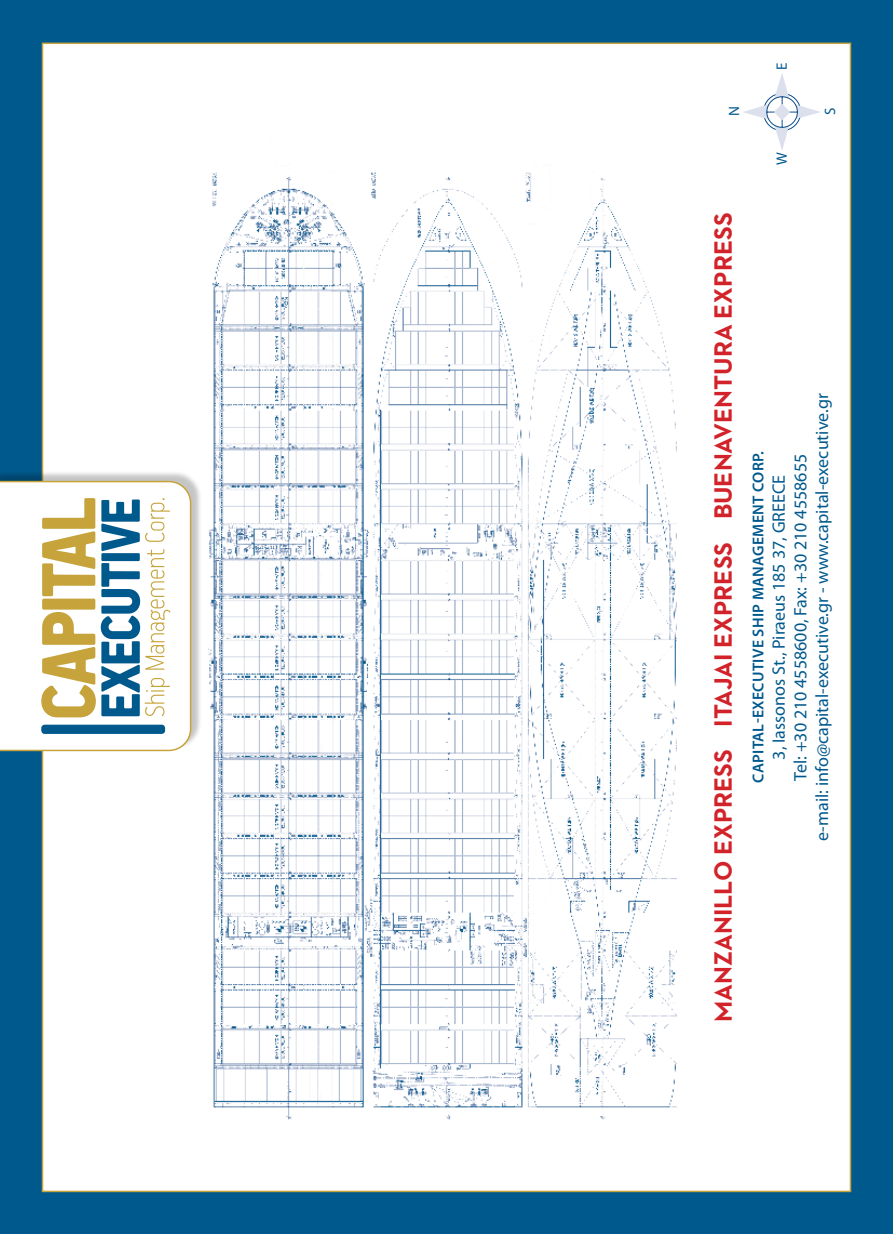
<style>
.page{position:relative;width:893px;height:1234px;background:#fff}
.page>*{position:absolute;margin:0;border:0;box-sizing:border-box;transform-origin:0 0}
.t1{font:700 25.5px "Neutraface Two Text Greek";color:#d2232a}
.t2{font:18px/21.6px "Myriad Pro";color:#00598d;text-align:center}
.t3{font:600 15.75px "Myriad Pro";letter-spacing:.02em;color:#00598d}
.t4{font:15px "Myriad Pro";color:#00598d}
</style>
<div class="page">
<div style="left:0;top:0;width:893px;height:1233px;background:#00598d"></div>
<div style="left:42px;top:43px;width:809px;height:1148px;background:#fff;border:2px solid #c6a43b"></div>
<svg style="left:743px;top:73px;width:77px;height:77px"></svg>
<img style="left:208px;top:172px;width:469px;height:948px">
<div style="left:0;top:470px;width:202px;height:279px;background:#000;opacity:.23"></div>
<svg style="left:0;top:480px;width:191px;height:271px"></svg>
<svg style="left:41px;top:498px;width:130px;height:219px"></svg>
<div style="left:41px;top:724px;width:124px;height:9px;background:#00598d;border-radius:3px"></div>
<p class="t4" style="left:773px;top:70px;width:9px;rotate:-90deg">E</p>
<p class="t4" style="left:725px;top:116px;width:11px;rotate:-90deg">N</p>
<p class="t4" style="left:821px;top:115px;width:9px;rotate:-90deg">S</p>
<h1 class="t1" style="left:708px;top:1021px;width:810px;rotate:-90deg">MANZANILLO EXPRESS ITAJAI EXPRESS BUENAVENTURA EXPRESS</h1>
<p class="t4" style="left:773px;top:165px;width:14px;rotate:-90deg">W</p>
<p class="t3" style="left:748px;top:782px;width:333px;rotate:-90deg">CAPITAL-EXECUTIVE SHIP MANAGEMENT CORP.</p>
<p class="t2" style="left:768px;top:841px;width:449px;rotate:-90deg">3, Iassonos St., Piraeus 185 37, GREECE<br>Tel: +30 210 4558600, Fax: +30 210 4558655<br>e-mail: info@capital-executive.gr - www.capital-executive.gr</p>
</div>
